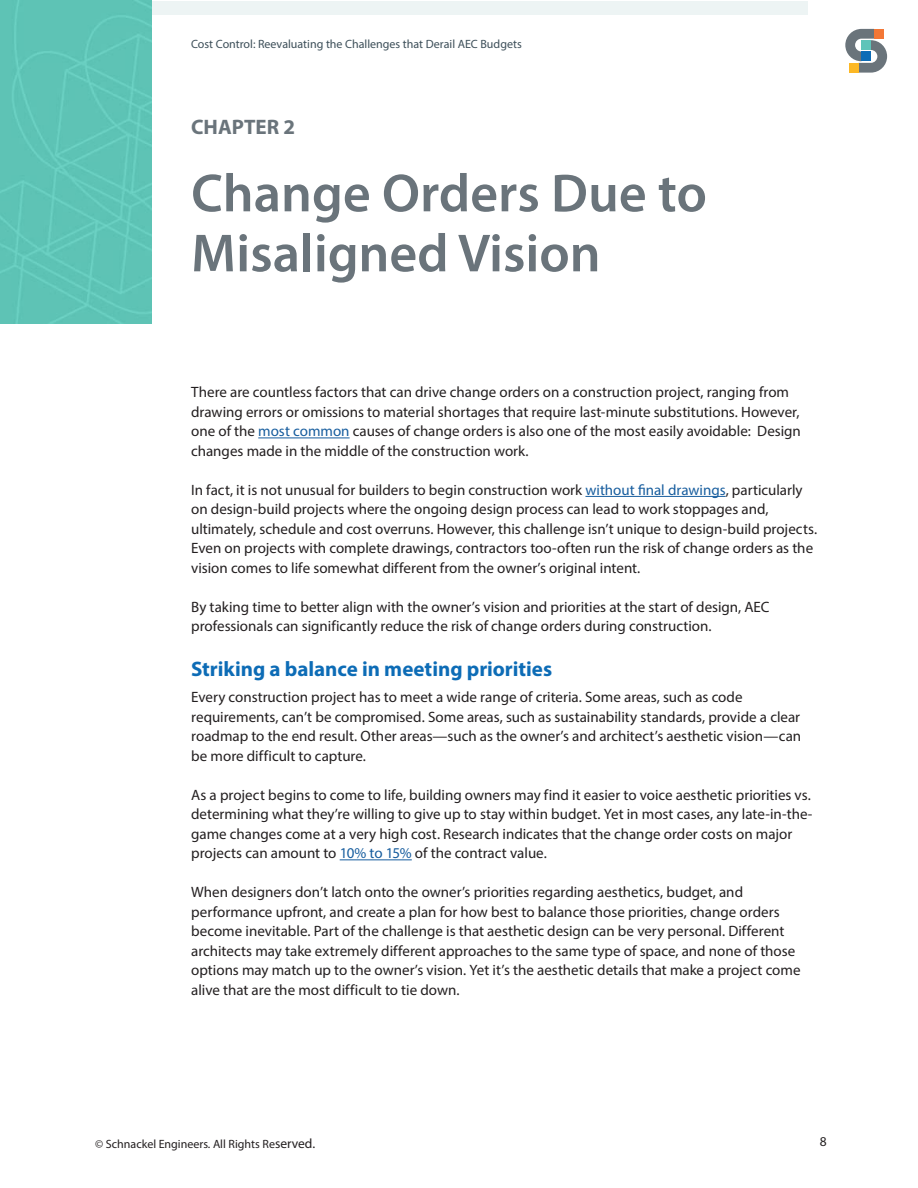
<style>
.page{position:relative;width:918px;height:1188px;background:#fff}
.page>*{position:absolute;margin:0;border:0;box-sizing:border-box;transform-origin:0 0}
.t1{font:600 54px "Myriad Pro";color:#6a747b}
.t2{font:700 21px "Myriad Pro";letter-spacing:-.005em;color:#0d6cb6}
.t3{font:700 21px "Myriad Pro";color:#6a747b}
.t4{font:15px/19.5px "Myriad Pro";color:#231f20}
.t5{font:13.5px "Myriad Pro";color:#231f20}
.t6{font:12px "Myriad Pro";color:#3d4f59}
.t7{font:12px "Myriad Pro";color:#231f20}
.s1{color:#175d9e}
.s2{font-size:13.5px}
</style>
<div class="page">
<div style="left:68px;top:2px;width:740px;height:13px;background:#edf4f4"></div>
<svg style="left:845px;top:29px;width:42px;height:44px"></svg>
<div style="left:849px;top:63px;width:9px;height:10px;background:#fcb825"></div>
<div style="left:861px;top:52px;width:10px;height:9px;background:#0d6cb6"></div>
<div style="left:861px;top:40px;width:10px;height:10px;background:#5fc4b9"></div>
<div style="left:874px;top:29px;width:10px;height:10px;background:#f37736"></div>
<img style="left:0;top:0;width:151px;height:324px">
<hr style="left:258px;top:438px;width:92px;height:1px;background:#175d9e">
<hr style="left:585px;top:496px;width:141px;height:1px;background:#175d9e">
<hr style="left:340px;top:859px;width:72px;height:1px;background:#175d9e">
<p class="t6" style="left:191px;top:37px;width:332px">Cost Control: Reevaluating the Challenges that Derail AEC Budgets</p>
<p class="t3" style="left:191px;top:113px;width:106px">CHAPTER 2</p>
<p class="t1" style="left:191px;top:159px;width:517px">Change Orders Due to</p>
<p class="t1" style="left:191px;top:219px;width:411px">Misaligned Vision</p>
<p class="t4" style="left:191px;top:382px;width:611px">There are countless factors that can drive change orders on a construction project, ranging from drawing errors or omissions to material shortages that require last-minute substitutions. However, one of the <span class="s1">most common</span> causes of change orders is also one of the most easily avoidable: Design changes made in the middle of the construction work.</p>
<p class="t4" style="left:191px;top:480px;width:628px">In fact, it is not unusual for builders to begin construction work <span class="s1">without final drawings</span>, particularly on design-build projects where the ongoing design process can lead to work stoppages and, ultimately, schedule and cost overruns. However, this challenge isn’t unique to design-build projects.<br>Even on projects with complete drawings, contractors too-often run the risk of change orders as the vision comes to life somewhat different from the owner’s original intent.</p>
<p class="t4" style="left:191px;top:597px;width:580px">By taking time to better align with the owner’s vision and priorities at the start of design, AEC professionals can significantly reduce the risk of change orders during construction.</p>
<p class="t2" style="left:191px;top:655px;width:363px">Striking a balance in meeting priorities</p>
<p class="t4" style="left:191px;top:687px;width:612px">Every construction project has to meet a wide range of criteria. Some areas, such as code requirements, can’t be compromised. Some areas, such as sustainability standards, provide a clear roadmap to the end result. Other areas—such as the owner’s and architect’s aesthetic vision—can be more difficult to capture.</p>
<p class="t4" style="left:191px;top:785px;width:623px">As a project begins to come to life, building owners may find it easier to voice aesthetic priorities vs. determining what they’re willing to give up to stay within budget. Yet in most cases, any late-in-the&shy;game changes come at a very high cost. Research indicates that the change order costs on major projects can amount to <span class="s1">10% to 15%</span> of the contract value.</p>
<p class="t4" style="left:191px;top:882px;width:611px">When designers don’t latch onto the owner’s priorities regarding aesthetics, budget, and performance upfront, and create a plan for how best to balance those priorities, change orders become inevitable. Part of the challenge is that aesthetic design can be very personal. Different architects may take extremely different approaches to the same type of space, and none of those options may match up to the owner’s vision. Yet it’s the aesthetic details that make a project come alive that are the most difficult to tie down.</p>
<p class="t7" style="left:95px;top:1136px;width:222px">© Schnackel Engineers. All Rights Re<span class="s2">served.</span></p>
<p class="t5" style="left:820px;top:1133px;width:8px">8</p>
</div>
